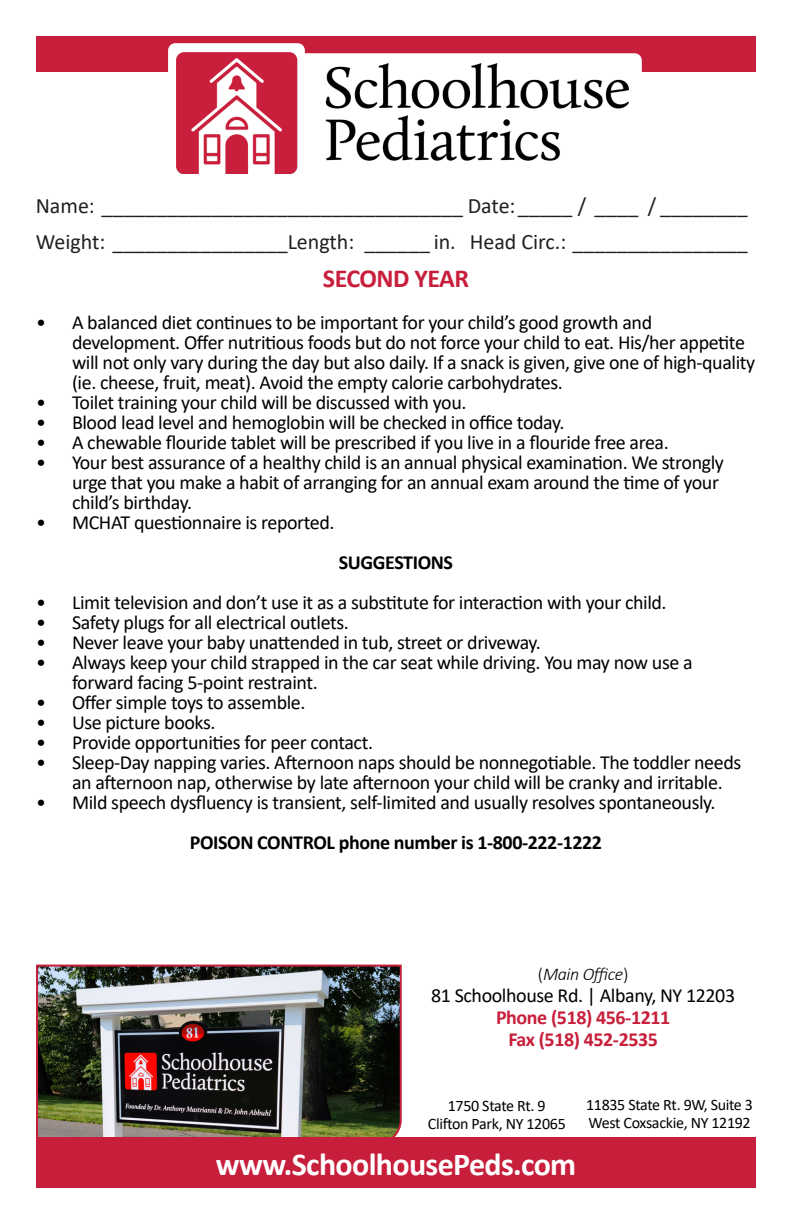
<style>
.page{position:relative;width:792px;height:1224px;background:#fff}
.page>*{position:absolute;margin:0;border:0;box-sizing:border-box;transform-origin:0 0}
.t1{font:700 32px "Calibri";letter-spacing:-.02em;color:#fff}
.t2{font:700 26px "Calibri";letter-spacing:-.02em;color:#c71f3b}
.t3{font:22px "Calibri";color:#231f20}
.t4{font:20px/20px "Calibri";letter-spacing:-.02em;color:#000001}
.t5{font:700 20px "Calibri";letter-spacing:-.02em;color:#000001}
.t6{font:700 20px "Calibri";letter-spacing:-.02em;color:#c71f3b}
.t7{font:italic 300 18px "Calibri";letter-spacing:-.02em;color:#000001}
.t8{font:16px "Calibri";letter-spacing:-.02em;color:#000001}
.s1{font-style:normal}
</style>
<div class="page">
<div style="left:36px;top:36px;width:720px;height:36px;background:#c71f3b"></div>
<svg style="left:168px;top:43px;width:474px;height:29px"></svg>
<img style="left:176px;top:52px;width:453px;height:121px">
<img style="left:36px;top:964px;width:367px;height:174px">
<div style="left:36px;top:1138px;width:720px;height:50px;background:#c71f3b"></div>
<p class="t3" style="left:36px;top:190px;width:714px">Name: _________________________________ Date:_____ / ____ / ________</p>
<p class="t3" style="left:36px;top:226px;width:714px">Weight: ________________Length: ______ in. Head Circ.: ________________</p>
<p class="t2" style="left:323px;top:260px;width:148px">SECOND YEAR</p>
<p class="t4" style="left:72px;top:312px;width:685px;text-indent:-36px">• A balanced diet continues to be important for your child’s good growth and development. Offer nutritious foods but do not force your child to eat. His/her appetite will not only vary during the day but also daily. If a snack is given, give one of high-quality (ie. cheese, fruit, meat). Avoid the empty calorie carbohydrates.</p>
<p class="t4" style="left:36px;top:392px;width:432px">• Toilet training your child will be discussed with you.</p>
<p class="t4" style="left:36px;top:412px;width:530px">• Blood lead level and hemoglobin will be checked in office today.</p>
<p class="t4" style="left:36px;top:432px;width:634px">• A chewable flouride tablet will be prescribed if you live in a flouride free area.</p>
<p class="t4" style="left:72px;top:452px;width:654px;text-indent:-36px">• Your best assurance of a healthy child is an annual physical examination. We strongly urge that you make a habit of arranging for an annual exam around the time of your child’s birthday.</p>
<p class="t4" style="left:36px;top:512px;width:300px">• MCHAT questionnaire is reported.</p>
<p class="t5" style="left:339px;top:549px;width:116px">SUGGESTIONS</p>
<p class="t4" style="left:36px;top:592px;width:632px">• Limit television and don’t use it as a substitute for interaction with your child.</p>
<p class="t4" style="left:36px;top:612px;width:314px">• Safety plugs for all electrical outlets.</p>
<p class="t4" style="left:36px;top:632px;width:506px">• Never leave your baby unattended in tub, street or driveway.</p>
<p class="t4" style="left:72px;top:652px;width:622px;text-indent:-36px">• Always keep your child strapped in the car seat while driving. You may now use a forward facing 5-point restraint.</p>
<p class="t4" style="left:36px;top:692px;width:271px">• Offer simple toys to assemble.</p>
<p class="t4" style="left:36px;top:712px;width:181px">• Use picture books.</p>
<p class="t4" style="left:36px;top:732px;width:339px">• Provide opportunities for peer contact.</p>
<p class="t4" style="left:72px;top:752px;width:671px;text-indent:-36px">• Sleep-Day napping varies. Afternoon naps should be nonnegotiable. The toddler needs an afternoon nap, otherwise by late afternoon your child will be cranky and irritable.</p>
<p class="t4" style="left:36px;top:792px;width:681px">• Mild speech dysfluency is transient, self-limited and usually resolves spontaneously.</p>
<p class="t5" style="left:190px;top:829px;width:414px">POISON CONTROL phone number is 1-800-222-1222</p>
<p class="t7" style="left:538px;top:963px;width:92px"><span class="s1">(</span>Main Office<span class="s1">)</span></p>
<p class="t4" style="left:431px;top:985px;width:306px">81 Schoolhouse Rd. | Albany, NY 12203</p>
<p class="t6" style="left:496px;top:1003px;width:176px">Phone (518) 456-1211</p>
<p class="t6" style="left:508px;top:1025px;width:151px">Fax (518) 452-2535</p>
<p class="t8" style="left:448px;top:1095px;width:99px">1750 State Rt. 9</p>
<p class="t8" style="left:428px;top:1113px;width:139px">Clifton Park, NY 12065</p>
<p class="t1" style="left:216px;top:1142px;width:362px">www.SchoolhousePeds.com</p>
<p class="t8" style="left:586px;top:1093px;width:168px">11835 State Rt. 9W, Suite 3</p>
<p class="t8" style="left:588px;top:1111px;width:164px">West Coxsackie, NY 12192</p>
</div>
